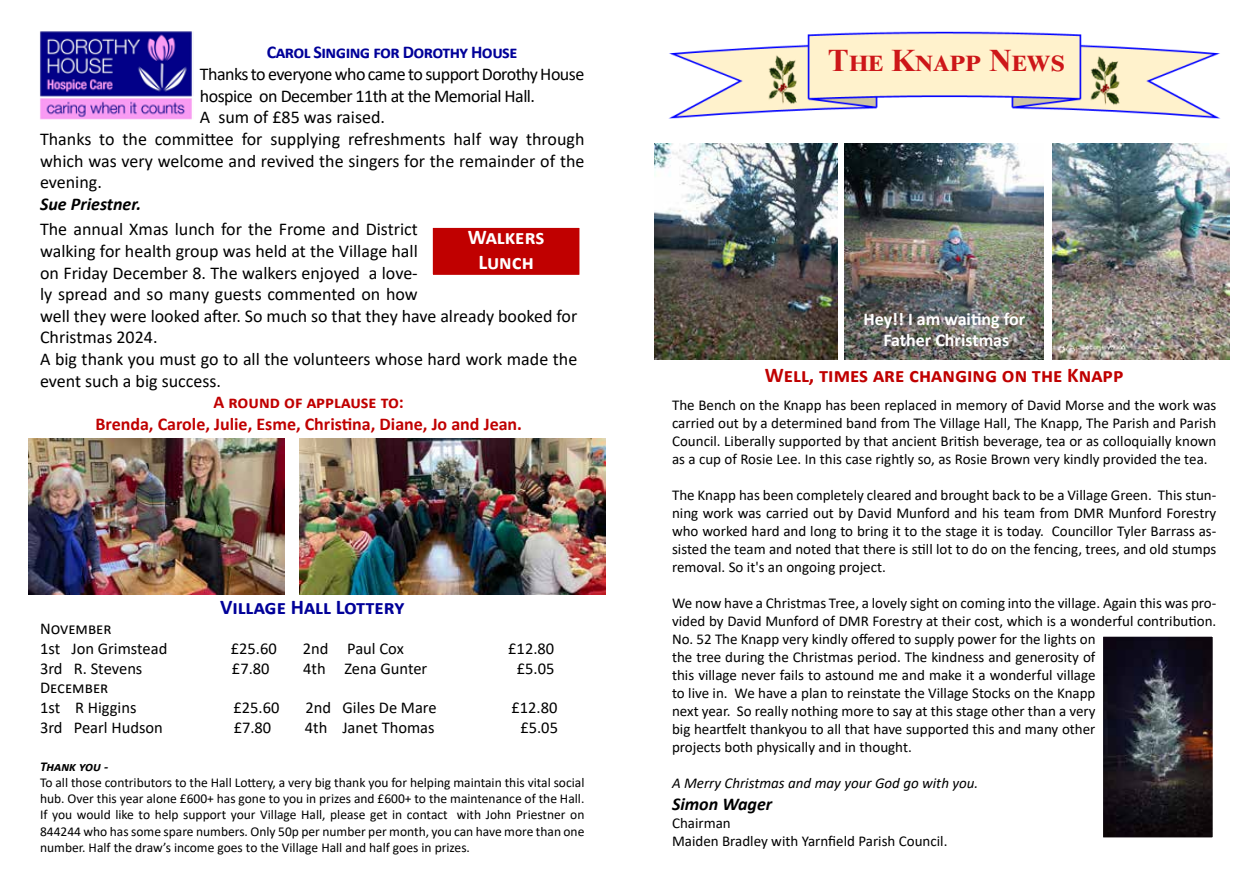
<style>
.page{position:relative;width:1259px;height:893px;background:#fff}
.page>*{position:absolute;margin:0;border:0;box-sizing:border-box;transform-origin:0 0}
.t1{font:700 31.5px "Times New Roman";color:#cd1719}
.t2{font:700 21px "Calibri";color:#c00000}
.t3{font:700 21px "Calibri";color:#009}
.t4{font:700 21px/25.2px "Calibri";color:#fff;text-align:center}
.t5{font:18px/21.6px "Calibri";color:#000}
.t6{font:18px "Calibri";letter-spacing:-.03em;color:#000}
.t7{font:700 18px/21.6px "Calibri";color:#c00000;text-align:center}
.t8{font:700 18px/21.6px "Calibri";color:#fff;text-align:center}
.t9{font:700 18px "Calibri";letter-spacing:-.03em;color:#009}
.t10{font:italic 700 18px "Calibri";color:#000}
.t11{font:16.5px/19.8px "Calibri";color:#000}
.t12{font:15px/18px "Calibri";color:#000;text-align:justify}
.t13{font:italic 15px "Calibri";color:#000}
.t14{font:13.5px/16.2px "Calibri";color:#000;text-align:justify}
.t15{font:italic 700 13.5px "Calibri";color:#000}
</style>
<div class="page">
<img style="left:669px;top:32px;width:551px;height:86px">
<img style="left:40px;top:31px;width:152px;height:89px">
<img style="left:28px;top:439px;width:257px;height:155px">
<img style="left:299px;top:439px;width:306px;height:155px">
<div style="left:425px;top:220px;width:162px;height:62px;background:#c00000"></div>
<div style="left:418px;top:213px;width:176px;height:77px;border:15px solid #fff"></div>
<img style="left:655px;top:144px;width:183px;height:215px">
<img style="left:845px;top:144px;width:199px;height:215px">
<img style="left:1053px;top:144px;width:176px;height:215px">
<img style="left:1104px;top:638px;width:107px;height:198px">
<div style="left:1095px;top:629px;width:125px;height:216px;border:8px solid #fff"></div>
<p class="t9" style="left:267px;top:40px;width:252px">Carol Singing for Dorothy House</p>
<p class="t6" style="left:200px;top:62px;width:386px">Thanks to everyone who came to support Dorothy House</p>
<p class="t6" style="left:200px;top:83px;width:337px">hospice on December 11th at the Memorial Hall.</p>
<p class="t5" style="left:200px;top:106px;width:187px">A sum of £85 was raised.</p>
<p class="t5" style="left:40px;top:128px;width:546px">Thanks to the committee for supplying refreshments half way through</p>
<p class="t5" style="left:40px;top:149px;width:546px">which was very welcome and revived the singers for the remainder of the</p>
<p class="t5" style="left:40px;top:171px;width:63px">evening.</p>
<p class="t10" style="left:40px;top:191px;width:103px">Sue Priestner.</p>
<p class="t5" style="left:40px;top:218px;width:539px">The annual Xmas lunch for the Frome and District<br>walking for health group was held at the Village hall<br>on Friday December 8. The walkers enjoyed a love-<br>ly spread and so many guests commented on how<br>well they were looked after. So much so that they have already booked for Christmas 2024.<br>A big thank you must go to all the volunteers whose hard work made the event such a big success.</p>
<p class="t7" style="left:95px;top:391px;width:428px">A round of applause to:<br>Brenda, Carole, Julie, Esme, Christina, Diane, Jo and Jean.</p>
<h2 class="t4" style="left:468px;top:224px;width:78px">Walkers<br>Lunch</h2>
<p class="t11" style="left:40px;top:618px;width:129px">November<br>1st Jon Grimstead</p>
<h2 class="t3" style="left:220px;top:592px;width:186px">Village Hall Lottery</h2>
<p class="t11" style="left:231px;top:638px;width:47px">£25.60</p>
<p class="t11" style="left:303px;top:638px;width:102px">2nd Paul Cox</p>
<p class="t11" style="left:508px;top:638px;width:47px">£12.80</p>
<p class="t11" style="left:40px;top:658px;width:104px">3rd R. Stevens</p>
<p class="t11" style="left:232px;top:658px;width:39px">£7.80</p>
<p class="t11" style="left:303px;top:658px;width:126px">4th Zena Gunter</p>
<p class="t11" style="left:517px;top:658px;width:39px">£5.05</p>
<p class="t11" style="left:40px;top:678px;width:98px">December<br>1st R Higgins</p>
<p class="t11" style="left:233px;top:697px;width:47px">£25.60</p>
<p class="t11" style="left:305px;top:697px;width:133px">2nd Giles De Mare</p>
<p class="t11" style="left:511px;top:697px;width:47px">£12.80</p>
<p class="t11" style="left:40px;top:717px;width:124px">3rd Pearl Hudson</p>
<p class="t11" style="left:234px;top:717px;width:39px">£7.80</p>
<p class="t11" style="left:305px;top:717px;width:131px">4th Janet Thomas</p>
<p class="t11" style="left:520px;top:717px;width:39px">£5.05</p>
<p class="t15" style="left:40px;top:757px;width:70px">Thank you -</p>
<p class="t14" style="left:40px;top:774px;width:546px">To all those contributors to the Hall Lottery, a very big thank you for helping maintain this vital social hub. Over this year alone £600+ has gone to you in prizes and £600+ to the maintenance of the Hall.<br>If you would like to help support your Village Hall, please get in contact with John Priestner on 844244 who has some spare numbers. Only 50p per number per month, you can have more than one number. Half the draw’s income goes to the Village Hall and half goes in prizes.</p>
<h1 class="t1" style="left:828px;top:37px;width:238px">The Knapp News</h1>
<p class="t8" style="left:863px;top:308px;width:163px">Hey!! I am waiting for<br>Father Christmas</p>
<h2 class="t2" style="left:765px;top:360px;width:360px">Well, times are changing on the Knapp</h2>
<p class="t12" style="left:672px;top:396px;width:546px">The Bench on the Knapp has been replaced in memory of David Morse and the work was carried out by a determined band from The Village Hall, The Knapp, The Parish and Parish Council. Liberally supported by that ancient British beverage, tea or as colloquially known as a cup of Rosie Lee. In this case rightly so, as Rosie Brown very kindly provided the tea.</p>
<p class="t12" style="left:672px;top:486px;width:546px">The Knapp has been completely cleared and brought back to be a Village Green. This stun&shy;ning work was carried out by David Munford and his team from DMR Munford Forestry who worked hard and long to bring it to the stage it is today. Councillor Tyler Barrass as&shy;sisted the team and noted that there is still lot to do on the fencing, trees, and old stumps removal. So it's an ongoing project.</p>
<p class="t12" style="left:672px;top:594px;width:546px;text-align:left">We now have a Christmas Tree, a lovely sight on coming into the village. Again this was pro&shy;vided by David Munford of DMR Forestry at their cost, which is a wonderful contribution.<br>No. 52 The Knapp very kindly offered to supply power for the lights on<br>the tree during the Christmas period. The kindness and generosity of<br>this village never fails to astound me and make it a wonderful village<br>to live in. We have a plan to reinstate the Village Stocks on the Knapp<br>next year. So really nothing more to say at this stage other than a very<br>big heartfelt thankyou to all that have supported this and many other<br>projects both physically and in thought.</p>
<p class="t13" style="left:672px;top:773px;width:308px">A Merry Christmas and may your God go with you.</p>
<p class="t10" style="left:672px;top:791px;width:102px">Simon Wager</p>
<p class="t12" style="left:672px;top:813px;width:277px">Chairman<br>Maiden Bradley with Yarnfield Parish Council.</p>
</div>
